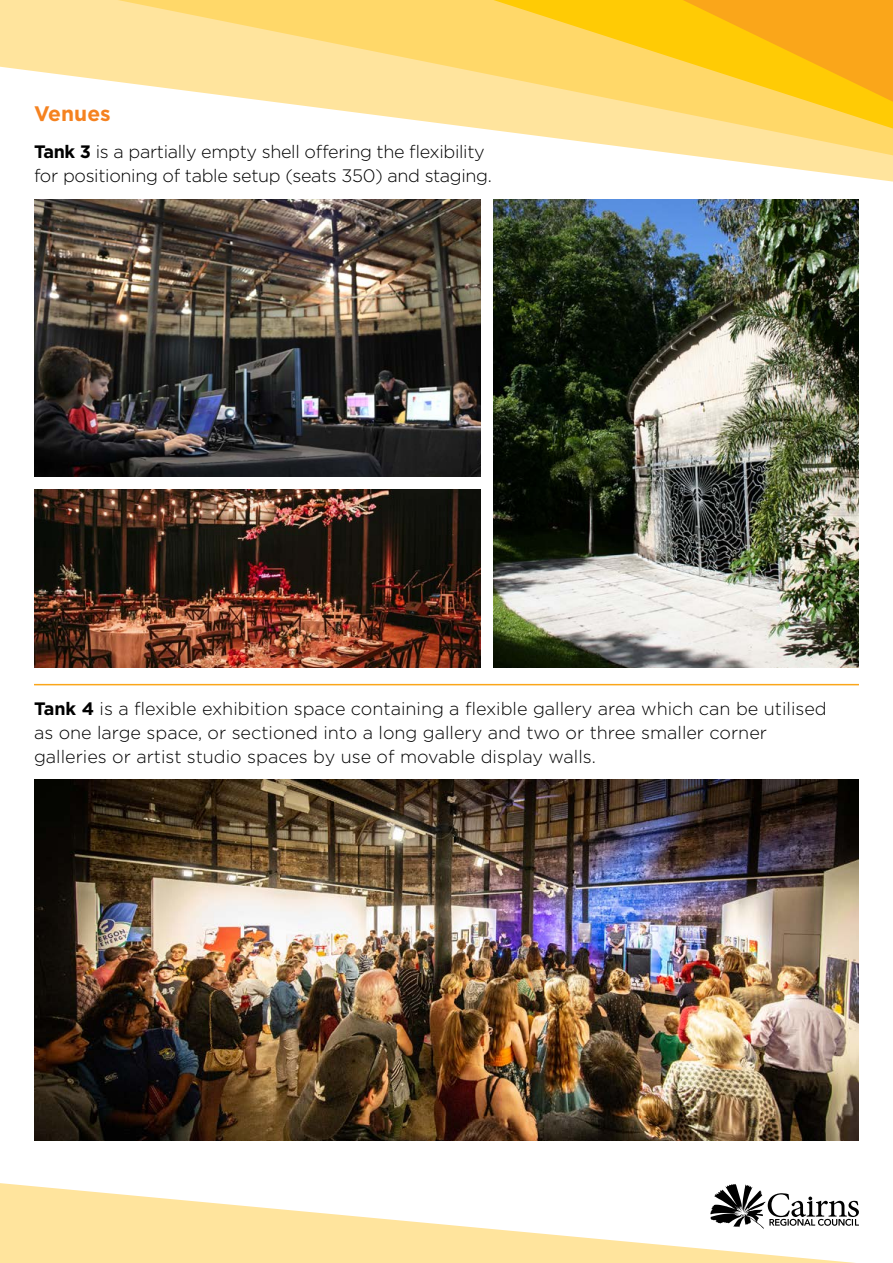
<style>
.page{position:relative;width:893px;height:1263px;background:#fff}
.page>*{position:absolute;margin:0;border:0;box-sizing:border-box;transform-origin:0 0}
.t1{font:700 21px "Gotham";color:#f58220}
.t2{font:300 18px/24px "Gotham";color:#000}
.t3{font:300 18px/24px "Gotham";letter-spacing:-.02em;color:#000}
.s1{font-weight:700}
</style>
<div class="page">
<svg style="left:0;top:1183px;width:859px;height:80px;fill:#ffe49d"></svg>
<img style="left:34px;top:200px;width:446px;height:276px">
<svg style="left:0;top:0;width:893px;height:182px"></svg>
<svg style="left:118px;top:0;width:775px;height:155px;fill:#ffe49d"></svg>
<svg style="left:493px;top:0;width:400px;height:129px;background:#fed75e"></svg>
<svg style="left:683px;top:0;width:210px;height:102px;background:#fcba1b"></svg>
<img style="left:34px;top:489px;width:446px;height:179px">
<img style="left:34px;top:779px;width:825px;height:362px">
<hr style="left:34px;top:684px;width:825px;height:1px;background:#faa61a">
<img style="left:493px;top:200px;width:366px;height:468px">
<p class="t1" style="left:34px;top:100px;width:78px">Venues</p>
<p class="t3" style="left:34px;top:139px;width:459px"><span class="s1">Tank 3</span> is a partially empty shell offering the flexibility for positioning of table setup (seats 350) and staging.</p>
<p class="t2" style="left:34px;top:696px;width:794px"><span class="s1">Tank 4</span> is a flexible exhibition space containing a flexible gallery area which can be utilised as one large space, or sectioned into a long gallery and two or three smaller corner galleries or artist studio spaces by use of movable display walls.</p>
</div>
